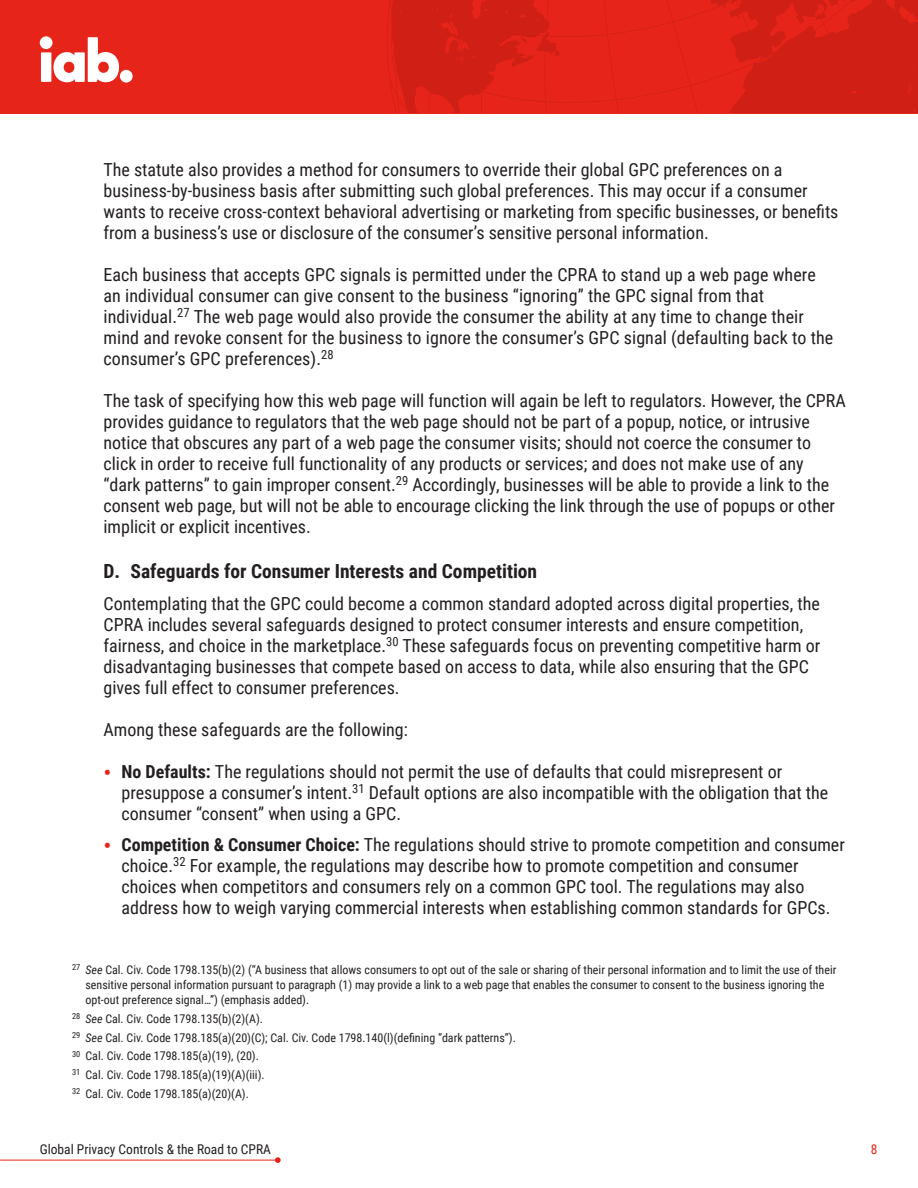
<style>
.page{position:relative;width:918px;height:1188px;background:#fff}
.page>*{position:absolute;margin:0;border:0;box-sizing:border-box;transform-origin:0 0}
.Subhead{font:700 19.5px "Roboto Condensed";color:#231f20}
.Body_indent{font:18px/21px "Roboto Condensed";color:#231f20}
.t1{font:13.5px "Roboto Condensed";color:#231f20}
.t2{font:13.5px "Roboto Condensed";color:#e72419}
.Footnote{font:12px/15px "Roboto Condensed";color:#231f20}
.s1{font-size:24px;color:#e72419}
.s2{font-weight:700}
.s3{font-style:italic}
</style>
<div class="page">
<div style="left:0;top:0;width:918px;height:114px;background:#e72419"></div>
<hr style="left:0;top:1160px;width:278px;height:1px;background:#e72419">
<svg style="left:275px;top:1157px;width:6px;height:6px"></svg>
<div style="left:40px;top:36px;width:13px;height:13px;background:#fff;border-radius:50%"></div>
<div style="left:120px;top:70px;width:13px;height:13px;background:#fff;border-radius:50%"></div>
<div style="left:41px;top:52px;width:10px;height:30px;background:#fff"></div>
<svg style="left:53px;top:37px;width:66px;height:45px"></svg>
<svg style="left:388px;top:0;width:530px;height:112px"></svg>
<p class="Body_indent" style="left:104px;top:159px;width:737px">The statute also provides a method for consumers to override their global GPC preferences on a business-by-business basis after submitting such global preferences. This may occur if a consumer wants to receive cross-context behavioral advertising or marketing from specific businesses, or benefits from a business’s use or disclosure of the consumer’s sensitive personal information.</p>
<p class="Body_indent" style="left:104px;top:264px;width:731px">Each business that accepts GPC signals is permitted under the CPRA to stand up a web page where an individual consumer can give consent to the business “ignoring” the GPC signal from that individual.<sup>27</sup> The web page would also provide the consumer the ability at any time to change their mind and revoke consent for the business to ignore the consumer’s GPC signal (defaulting back to the consumer’s GPC preferences).<sup>28</sup></p>
<p class="Body_indent" style="left:104px;top:390px;width:744px">The task of specifying how this web page will function will again be left to regulators. However, the CPRA provides guidance to regulators that the web page should not be part of a popup, notice, or intrusive notice that obscures any part of a web page the consumer visits; should not coerce the consumer to click in order to receive full functionality of any products or services; and does not make use of any<br>“dark patterns” to gain improper consent.<sup>29</sup> Accordingly, businesses will be able to provide a link to the consent web page, but will not be able to encourage clicking the link through the use of popups or other implicit or explicit incentives.</p>
<p class="Subhead" style="left:104px;top:558px;width:435px">D. Safeguards for Consumer Interests and Competition</p>
<p class="Body_indent" style="left:104px;top:592px;width:718px">Contemplating that the GPC could become a common standard adopted across digital properties, the CPRA includes several safeguards designed to protect consumer interests and ensure competition, fairness, and choice in the marketplace.<sup>30</sup> These safeguards focus on preventing competitive harm or disadvantaging businesses that compete based on access to data, while also ensuring that the GPC gives full effect to consumer preferences.</p>
<p class="Body_indent" style="left:104px;top:718px;width:306px">Among these safeguards are the following:</p>
<p class="Body_indent" style="left:122px;top:760px;width:708px;text-indent:-18px"><span class="s1">•</span> <span class="s2">No Defaults:</span> The regulations should not permit the use of defaults that could misrepresent or presuppose a consumer’s intent.<sup>31</sup> Default options are also incompatible with the obligation that the consumer “consent” when using a GPC.</p>
<p class="Body_indent" style="left:122px;top:834px;width:725px;text-indent:-18px"><span class="s1">•</span> <span class="s2">Competition &amp; Consumer Choice:</span> The regulations should strive to promote competition and consumer choice.<sup>32</sup> For example, the regulations may describe how to promote competition and consumer choices when competitors and consumers rely on a common GPC tool. The regulations may also address how to weigh varying commercial interests when establishing common standards for GPCs.</p>
<p class="Footnote" style="left:86px;top:962px;width:752px;text-indent:-14px"><sup>27</sup> <span class="s3">See</span> Cal. Civ. Code 1798.135(b)(2) (“A business that allows consumers to opt out of the sale or sharing of their personal information and to limit the use of their sensitive personal information pursuant to paragraph (1) may provide a link to a web page that enables the consumer to consent to the business ignoring the opt-out preference signal…”) (emphasis added).</p>
<p class="Footnote" style="left:72px;top:1011px;width:192px"><sup>28</sup> <span class="s3">See</span> Cal. Civ. Code 1798.135(b)(2)(A).</p>
<p class="Footnote" style="left:72px;top:1030px;width:445px"><sup>29</sup> <span class="s3">See</span> Cal. Civ. Code 1798.185(a)(20)(C); Cal. Civ. Code 1798.140(l)(defining “dark patterns”).</p>
<p class="Footnote" style="left:72px;top:1048px;width:188px"><sup>30</sup> Cal. Civ. Code 1798.185(a)(19), (20).</p>
<p class="Footnote" style="left:72px;top:1067px;width:194px"><sup>31</sup> Cal. Civ. Code 1798.185(a)(19)(A)(iii).</p>
<p class="Footnote" style="left:72px;top:1086px;width:178px"><sup>32</sup> Cal. Civ. Code 1798.185(a)(20)(A).</p>
<p class="t1" style="left:40px;top:1140px;width:233px">Global Privacy Controls &amp; the Road to CPRA</p>
<p class="t2" style="left:871px;top:1140px;width:8px">8</p>
</div>
